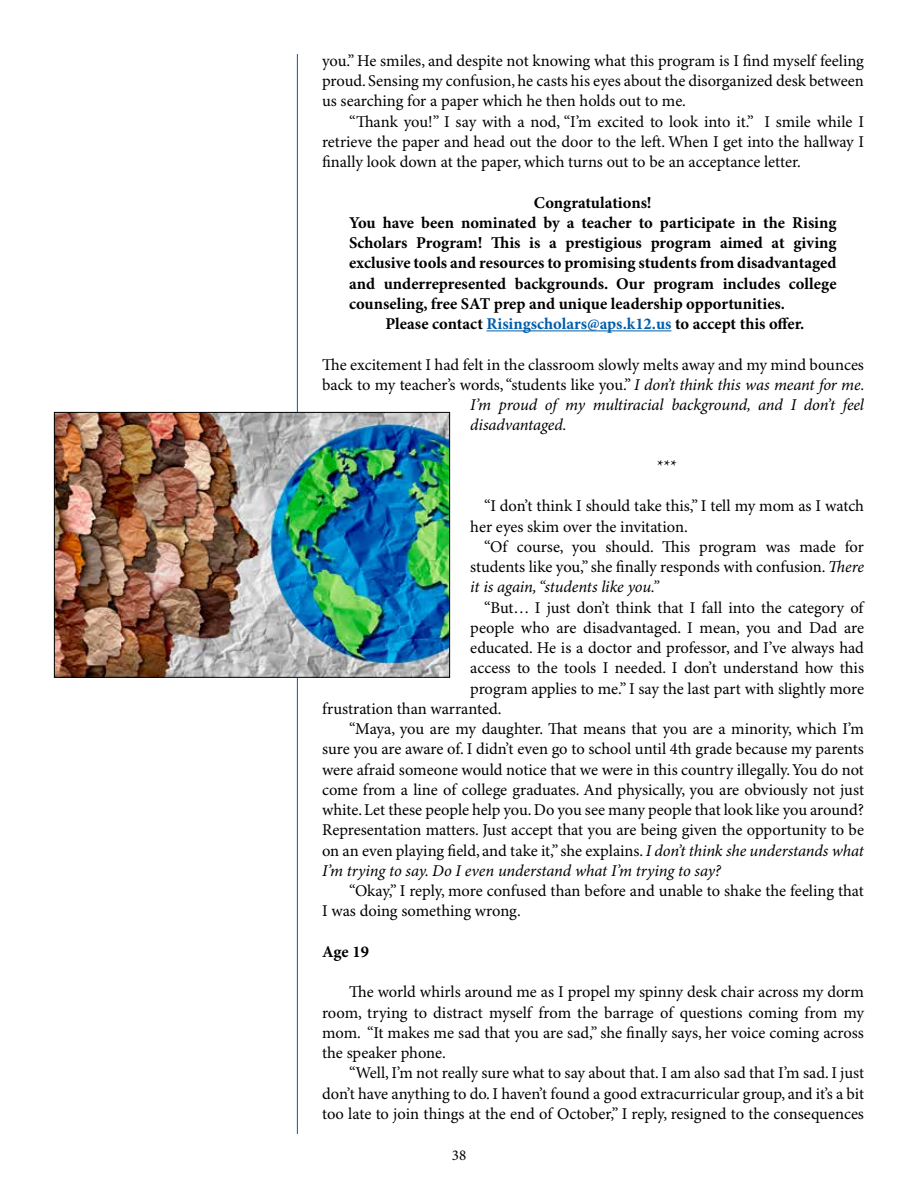
<style>
.page{position:relative;width:918px;height:1188px;background:#fff}
.page>*{position:absolute;margin:0;border:0;box-sizing:border-box;transform-origin:0 0}
.t1{font:16.5px/20.2px "Minion Pro";letter-spacing:-.005em;color:#000;text-align:justify}
.t2{font:700 16.5px "Minion Pro";color:#000}
.t3{font:italic 16.5px "Minion Pro";letter-spacing:-.005em;color:#000}
.t4{font:15px "Minion Pro";color:#000}
.s1{color:#005daa}
.s2{font-style:italic}
</style>
<div class="page">
<hr style="left:486px;top:330px;width:185px;height:1px;background:#005daa">
<hr style="left:297px;top:54px;width:1px;height:1080px;background:#005daa">
<img style="left:56px;top:414px;width:392px;height:262px">
<div style="left:54px;top:412px;width:396px;height:266px;border:1px solid #000"></div>
<p class="t1" style="left:322px;top:51px;width:543px">you.” He smiles, and despite not knowing what this program is I find myself feeling proud. Sensing my confusion, he casts his eyes about the disorganized desk between us searching for a paper which he then holds out to me.</p>
<p class="t1" style="left:322px;top:112px;width:543px;text-indent:27px">“Thank you!” I say with a nod, “I’m excited to look into it.” I smile while I retrieve the paper and head out the door to the left. When I get into the hallway I finally look down at the paper, which turns out to be an acceptance letter.</p>
<p class="t2" style="left:534px;top:193px;width:119px">Congratulations!</p>
<p class="t2" style="left:349px;top:213px;width:489px">You have been nominated by a teacher to participate in the Rising</p>
<p class="t2" style="left:349px;top:233px;width:489px">Scholars Program! This is a prestigious program aimed at giving</p>
<p class="t2" style="left:349px;top:253px;width:489px">exclusive tools and resources to promising students from disadvantaged</p>
<p class="t2" style="left:349px;top:274px;width:489px">and underrepresented backgrounds. Our program includes college</p>
<p class="t2" style="left:349px;top:294px;width:438px">counseling, free SAT prep and unique leadership opportunities.</p>
<p class="t2" style="left:385px;top:314px;width:421px">Please contact <span class="s1">Risingscholars@aps.k12.us</span> to accept this offer.</p>
<p class="t1" style="left:322px;top:355px;width:543px">The excitement I had felt in the classroom slowly melts away and my mind bounces</p>
<p class="t1" style="left:322px;top:375px;width:544px">back to my teacher’s words, “students like you.” <span class="s2">I don’t think this was meant for me.</span></p>
<p class="t3" style="left:470px;top:395px;width:395px">I’m proud of my multiracial background, and I don’t feel</p>
<p class="t3" style="left:470px;top:415px;width:98px">disadvantaged.</p>
<p class="t1" style="left:657px;top:456px;width:21px">***</p>
<p class="t1" style="left:470px;top:497px;width:395px;text-indent:14px">“I don’t think I should take this,” I tell my mom as I watch her eyes skim over the invitation.</p>
<p class="t1" style="left:470px;top:537px;width:395px;text-indent:14px">“Of course, you should. This program was made for students like you,” she finally responds with confusion. <span class="s2">There it is again, “students like you.”</span></p>
<p class="t1" style="left:484px;top:598px;width:381px">“But… I just don’t think that I fall into the category of</p>
<p class="t1" style="left:470px;top:618px;width:395px">people who are disadvantaged. I mean, you and Dad are</p>
<p class="t1" style="left:470px;top:638px;width:395px">educated. He is a doctor and professor, and I’ve always had</p>
<p class="t1" style="left:470px;top:659px;width:395px">access to the tools I needed. I don’t understand how this</p>
<p class="t1" style="left:470px;top:679px;width:395px">program applies to me.” I say the last part with slightly more</p>
<p class="t1" style="left:322px;top:699px;width:181px">frustration than warranted.</p>
<p class="t1" style="left:349px;top:719px;width:516px">“Maya, you are my daughter. That means that you are a minority, which I’m</p>
<p class="t1" style="left:322px;top:740px;width:543px">sure you are aware of. I didn’t even go to school until 4th grade because my parents</p>
<p class="t1" style="left:322px;top:760px;width:543px">were afraid someone would notice that we were in this country illegally. You do not</p>
<p class="t1" style="left:322px;top:780px;width:543px">come from a line of college graduates. And physically, you are obviously not just</p>
<p class="t1" style="left:322px;top:800px;width:543px">white. Let these people help you. Do you see many people that look like you around?</p>
<p class="t1" style="left:322px;top:821px;width:543px">Representation matters. Just accept that you are being given the opportunity to be</p>
<p class="t1" style="left:322px;top:841px;width:543px">on an even playing field, and take it,” she explains. <span class="s2">I don’t think she understands what</span></p>
<p class="t3" style="left:322px;top:861px;width:400px">I’m trying to say. Do I even understand what I’m trying to say?</p>
<p class="t1" style="left:322px;top:881px;width:543px;text-indent:27px">“Okay,” I reply, more confused than before and unable to shake the feeling that<br>I was doing something wrong.</p>
<p class="t2" style="left:322px;top:942px;width:48px">Age 19</p>
<p class="t1" style="left:322px;top:983px;width:543px;text-indent:27px">The world whirls around me as I propel my spinny desk chair across my dorm room, trying to distract myself from the barrage of questions coming from my mom. “It makes me sad that you are sad,” she finally says, her voice coming across the speaker phone.</p>
<p class="t1" style="left:322px;top:1064px;width:544px;text-indent:27px">“Well, I’m not really sure what to say about that. I am also sad that I’m sad. I just don’t have anything to do. I haven’t found a good extracurricular group, and it’s a bit too late to join things at the end of October,” I reply, resigned to the consequences</p>
<p class="t4" style="left:452px;top:1146px;width:16px">38</p>
</div>
